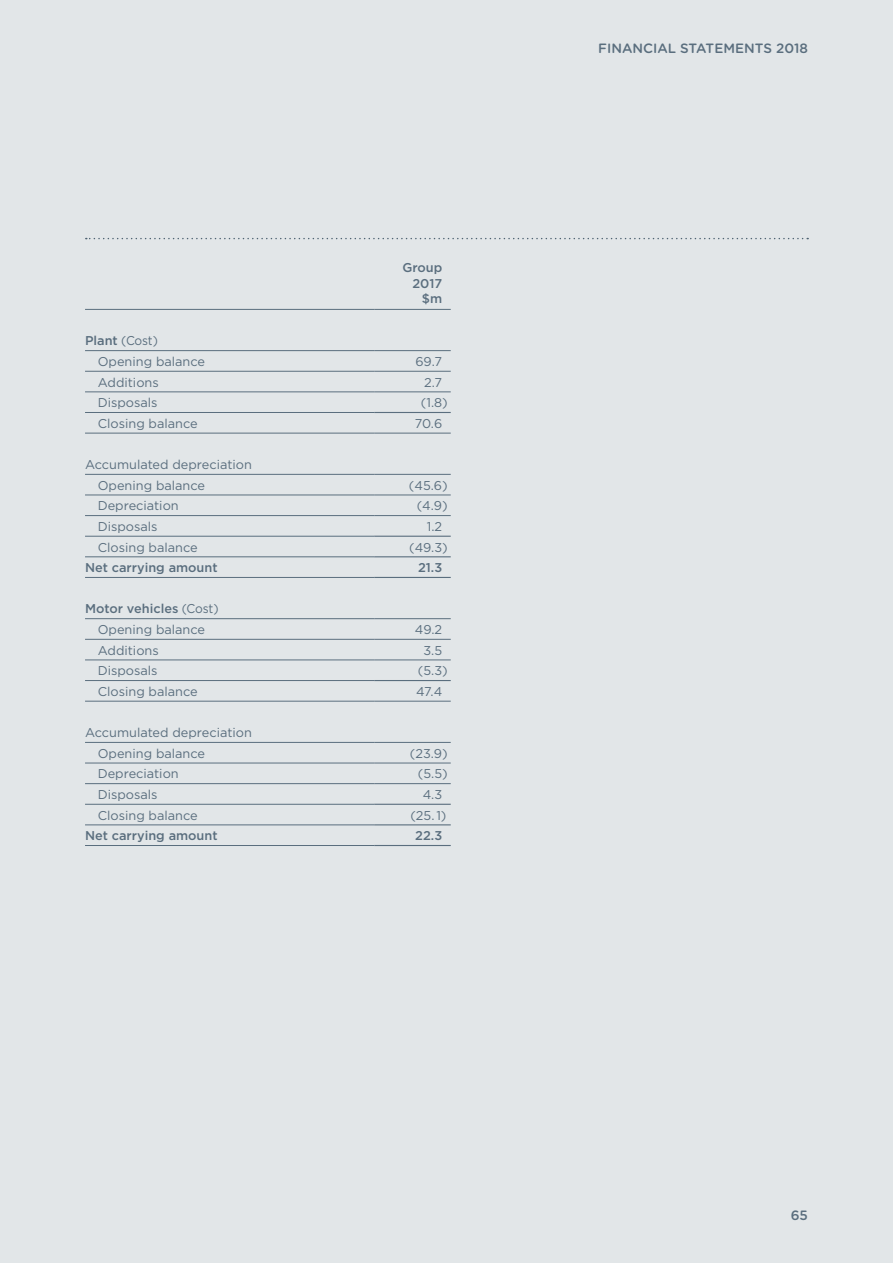
<style>
.page{position:relative;width:893px;height:1263px;background:#e2e6e8}
.page>*{position:absolute;margin:0;border:0;box-sizing:border-box;transform-origin:0 0}
.t1{font:500 13.5px "Gotham Rounded";color:#5a6e7e}
.t2{font:12.75px/20.5px "Gotham";color:#5a6e7e}
.t3{font:12.75px/20.5px "Gotham";color:#5a6e7e;scale:.94 1}
.t4{font:500 12.75px/15.3px "Gotham";color:#5a6e7e;text-align:right}
.s1{font-weight:500}
</style>
<div class="page">
<hr style="left:85px;top:309px;width:289px;height:1px;background:#5a6e7e">
<hr style="left:374px;top:309px;width:77px;height:1px;background:#5a6e7e">
<hr style="left:85px;top:350px;width:289px;height:1px;background:#5a6e7e">
<hr style="left:374px;top:350px;width:77px;height:1px;background:#5a6e7e">
<hr style="left:85px;top:371px;width:289px;height:1px;background:#5a6e7e">
<hr style="left:374px;top:371px;width:77px;height:1px;background:#5a6e7e">
<hr style="left:85px;top:392px;width:289px;height:1px;background:#5a6e7e">
<hr style="left:374px;top:392px;width:77px;height:1px;background:#5a6e7e">
<hr style="left:85px;top:412px;width:289px;height:1px;background:#5a6e7e">
<hr style="left:85px;top:433px;width:289px;height:1px;background:#5a6e7e">
<hr style="left:374px;top:433px;width:77px;height:1px;background:#5a6e7e">
<hr style="left:85px;top:474px;width:289px;height:1px;background:#5a6e7e">
<hr style="left:374px;top:474px;width:77px;height:1px;background:#5a6e7e">
<hr style="left:85px;top:495px;width:289px;height:1px;background:#5a6e7e">
<hr style="left:374px;top:495px;width:77px;height:1px;background:#5a6e7e">
<hr style="left:85px;top:515px;width:289px;height:1px;background:#5a6e7e">
<hr style="left:374px;top:515px;width:77px;height:1px;background:#5a6e7e">
<hr style="left:85px;top:536px;width:289px;height:1px;background:#5a6e7e">
<hr style="left:85px;top:557px;width:289px;height:1px;background:#5a6e7e">
<hr style="left:85px;top:577px;width:289px;height:1px;background:#5a6e7e">
<hr style="left:85px;top:618px;width:289px;height:1px;background:#5a6e7e">
<hr style="left:374px;top:618px;width:77px;height:1px;background:#5a6e7e">
<hr style="left:85px;top:639px;width:289px;height:1px;background:#5a6e7e">
<hr style="left:374px;top:639px;width:77px;height:1px;background:#5a6e7e">
<hr style="left:85px;top:660px;width:289px;height:1px;background:#5a6e7e">
<hr style="left:374px;top:660px;width:77px;height:1px;background:#5a6e7e">
<hr style="left:85px;top:680px;width:289px;height:1px;background:#5a6e7e">
<hr style="left:85px;top:701px;width:289px;height:1px;background:#5a6e7e">
<hr style="left:374px;top:701px;width:77px;height:1px;background:#5a6e7e">
<hr style="left:85px;top:742px;width:289px;height:1px;background:#5a6e7e">
<hr style="left:374px;top:742px;width:77px;height:1px;background:#5a6e7e">
<hr style="left:85px;top:763px;width:289px;height:1px;background:#5a6e7e">
<hr style="left:374px;top:763px;width:77px;height:1px;background:#5a6e7e">
<hr style="left:85px;top:783px;width:289px;height:1px;background:#5a6e7e">
<hr style="left:374px;top:783px;width:77px;height:1px;background:#5a6e7e">
<hr style="left:85px;top:804px;width:289px;height:1px;background:#5a6e7e">
<hr style="left:85px;top:825px;width:289px;height:1px;background:#5a6e7e">
<hr style="left:85px;top:845px;width:289px;height:1px;background:#5a6e7e">
<hr style="left:374px;top:412px;width:77px;height:1px;background:#5a6e7e">
<hr style="left:374px;top:680px;width:77px;height:1px;background:#5a6e7e">
<hr style="left:374px;top:536px;width:77px;height:1px;background:#5a6e7e">
<hr style="left:374px;top:556px;width:77px;height:1px;background:#5a6e7e">
<hr style="left:374px;top:804px;width:77px;height:1px;background:#5a6e7e">
<hr style="left:374px;top:824px;width:77px;height:1px;background:#5a6e7e">
<hr style="left:374px;top:577px;width:77px;height:1px;background:#5a6e7e">
<hr style="left:374px;top:845px;width:77px;height:1px;background:#5a6e7e">
<svg style="left:86px;top:238px;width:722px;height:1px"></svg>
<p class="t3" style="left:98px;top:330px;width:116px;text-indent:-13px"><span class="s1">Plant</span> (Cost)<br>Opening balance</p>
<p class="t4" style="left:402px;top:260px;width:41px">Group<br>2017 $m</p>
<p class="t2" style="left:415px;top:351px;width:28px">69.7</p>
<p class="t2" style="left:98px;top:371px;width:62px">Additions</p>
<p class="t2" style="left:424px;top:371px;width:20px">2.7</p>
<p class="t2" style="left:98px;top:392px;width:61px">Disposals</p>
<p class="t2" style="left:421px;top:392px;width:28px">(1.8)</p>
<p class="t2" style="left:98px;top:413px;width:101px">Closing balance</p>
<p class="t2" style="left:415px;top:413px;width:29px">70.6</p>
<p class="t2" style="left:98px;top:454px;width:156px;text-indent:-13px">Accumulated depreciation<br>Opening balance</p>
<p class="t2" style="left:409px;top:475px;width:40px">(45.6)</p>
<p class="t2" style="left:98px;top:495px;width:82px">Depreciation</p>
<p class="t2" style="left:417px;top:495px;width:32px">(4.9)</p>
<p class="t2" style="left:98px;top:516px;width:61px">Disposals</p>
<p class="t2" style="left:427px;top:516px;width:17px">1.2</p>
<p class="t2" style="left:98px;top:536px;width:101px">Closing balance</p>
<p class="t2" style="left:409px;top:536px;width:40px">(49.3)</p>
<p class="t4" style="left:85px;top:560px;width:134px">Net carrying amount</p>
<p class="t4" style="left:418px;top:560px;width:26px">21.3</p>
<p class="t3" style="left:85px;top:598px;width:144px;text-align:center"><span class="s1">Motor vehicles</span> (Cost)<br>Opening balance</p>
<p class="t2" style="left:415px;top:619px;width:29px">49.2</p>
<p class="t2" style="left:98px;top:639px;width:62px">Additions</p>
<p class="t2" style="left:423px;top:639px;width:20px">3.5</p>
<p class="t2" style="left:98px;top:660px;width:61px">Disposals</p>
<p class="t2" style="left:418px;top:660px;width:31px">(5.3)</p>
<p class="t2" style="left:98px;top:681px;width:101px">Closing balance</p>
<p class="t2" style="left:416px;top:681px;width:28px">47.4</p>
<p class="t2" style="left:98px;top:722px;width:156px;text-indent:-13px">Accumulated depreciation<br>Opening balance</p>
<p class="t2" style="left:410px;top:743px;width:39px">(23.9)</p>
<p class="t2" style="left:98px;top:763px;width:82px">Depreciation</p>
<p class="t2" style="left:418px;top:763px;width:31px">(5.5)</p>
<p class="t2" style="left:98px;top:784px;width:61px">Disposals</p>
<p class="t2" style="left:423px;top:784px;width:21px">4.3</p>
<p class="t2" style="left:98px;top:804px;width:101px">Closing balance</p>
<p class="t2" style="left:410px;top:804px;width:38px">(25. 1)</p>
<p class="t4" style="left:85px;top:828px;width:134px">Net carrying amount</p>
<p class="t4" style="left:415px;top:828px;width:28px">22.3</p>
<p class="t1" style="left:598px;top:39px;width:211px">FINANCIAL STATEMENTS 2018</p>
<p class="t1" style="left:791px;top:1206px;width:19px">65</p>
</div>
